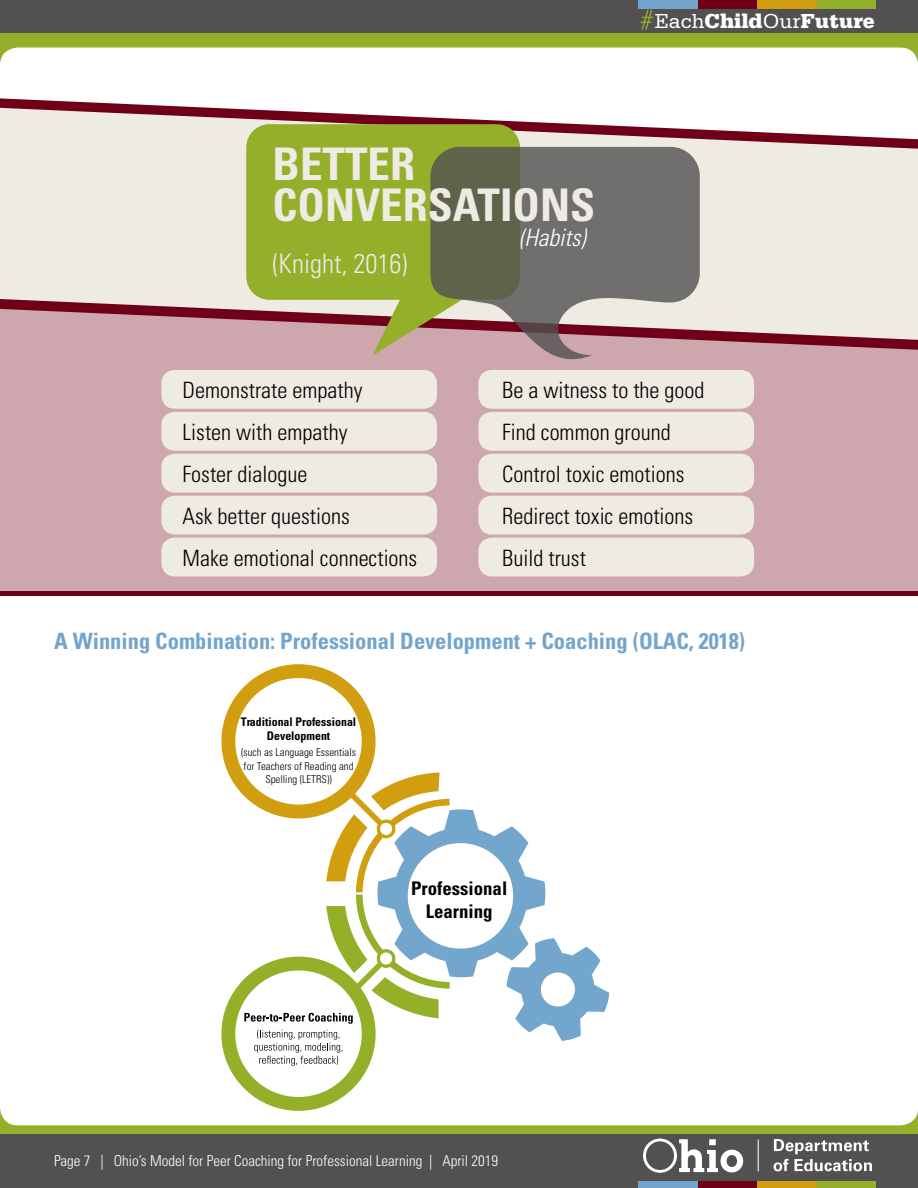
<style>
.page{position:relative;width:918px;height:1188px;background:#fff}
.page>*{position:absolute;margin:0;border:0;box-sizing:border-box;transform-origin:0 0}
.t1{font:700 condensed 45px "Univers LT Std";color:#eeebe3}
.t2{font:300 condensed 27px "Univers LT Std";color:#eeebe3}
.t3{font:italic 300 condensed 24px "Univers LT Std";color:#fff}
.t4{font:300 condensed 22.5px "Univers LT Std";color:#000}
.t5{font:700 condensed 22.5px "Univers LT Std";color:#73a5cc}
.t6{font:900 21.45px "Serifa Std";color:#fff}
.t7{font:700 condensed 18.75px/22.6px "Univers LT Std";color:#000;text-align:center}
.t8{font:300 condensed 15px "Univers LT Std";color:#fff}
.t9{font:700 condensed 11.85px/14.2px "Univers LT Std";color:#000;text-align:center}
.t10{font:300 condensed 10.95px/13px "Univers LT Std";color:#000;text-align:center}
.s1{font-weight:400}
</style>
<div class="page">
<div style="left:0;top:1115px;width:918px;height:73px;background:#525051"></div>
<div style="left:0;top:0;width:918px;height:36px;background:#525051"></div>
<div style="left:0;top:33px;width:918px;height:30px;background:#94af2a"></div>
<div style="left:0;top:1105px;width:918px;height:29px;background:#94af2a"></div>
<div style="left:816px;top:0;width:60px;height:8px;background:#94af2a"></div>
<div style="left:757px;top:0;width:59px;height:8px;background:#d19d10"></div>
<div style="left:698px;top:0;width:59px;height:8px;background:#700017"></div>
<div style="left:639px;top:0;width:59px;height:8px;background:#73a5cc"></div>
<svg style="left:640px;top:10px;width:13px;height:20px"></svg>
<div style="left:816px;top:1181px;width:60px;height:7px;background:#94af2a"></div>
<div style="left:757px;top:1181px;width:59px;height:7px;background:#d19d10"></div>
<div style="left:698px;top:1181px;width:59px;height:7px;background:#700017"></div>
<div style="left:639px;top:1181px;width:59px;height:7px;background:#73a5cc"></div>
<svg style="left:643px;top:1139px;width:100px;height:34px"></svg>
<hr style="left:758px;top:1139px;width:1px;height:32px;background:#fff">
<svg style="left:774px;top:1139px;width:98px;height:32px"></svg>
<div style="left:0;top:48px;width:918px;height:1077px;background:#fff;border-radius:18px"></div>
<div style="left:0;top:289px;width:918px;height:305px;background:#cda6ae"></div>
<svg style="left:0;top:98px;width:918px;height:252px"></svg>
<svg style="left:0;top:106px;width:918px;height:235px;fill:#eeebe3"></svg>
<svg style="left:246px;top:124px;width:274px;height:231px;background:#9eaa42"></svg>
<svg style="left:430px;top:147px;width:270px;height:213px;background:#817871"></svg>
<div style="left:161px;top:454px;width:276px;height:39px;background:#eeebe3;border-radius:14px"></div>
<div style="left:161px;top:370px;width:276px;height:39px;background:#eeebe3;border-radius:14px"></div>
<div style="left:161px;top:412px;width:276px;height:39px;background:#eeebe3;border-radius:14px"></div>
<div style="left:161px;top:496px;width:276px;height:39px;background:#eeebe3;border-radius:14px"></div>
<div style="left:161px;top:538px;width:276px;height:38px;background:#eeebe3;border-radius:14px"></div>
<div style="left:478px;top:370px;width:276px;height:39px;background:#eeebe3;border-radius:14px"></div>
<div style="left:478px;top:454px;width:276px;height:39px;background:#eeebe3;border-radius:14px"></div>
<div style="left:478px;top:412px;width:276px;height:39px;background:#eeebe3;border-radius:14px"></div>
<div style="left:478px;top:496px;width:276px;height:39px;background:#eeebe3;border-radius:14px"></div>
<div style="left:478px;top:538px;width:276px;height:38px;background:#eeebe3;border-radius:14px"></div>
<hr style="left:0;top:592px;width:918px;height:4px;background:#700017">
<svg style="left:221px;top:664px;width:388px;height:447px"></svg>
<p class="t1" style="left:273px;top:136px;width:144px">BETTER</p>
<p class="t1" style="left:273px;top:177px;width:324px">CONVERSATIONS</p>
<p class="t2" style="left:273px;top:248px;width:136px">(Knight, 2016)</p>
<p class="t3" style="left:519px;top:223px;width:68px">(Habits)</p>
<p class="t6" style="left:655px;top:8px;width:222px"><span class="s1">Each</span>Child<span class="s1">Our</span>Future</p>
<p class="t4" style="left:183px;top:376px;width:181px">Demonstrate empathy</p>
<p class="t4" style="left:183px;top:418px;width:166px">Listen with empathy</p>
<p class="t4" style="left:183px;top:460px;width:126px">Foster dialogue</p>
<p class="t4" style="left:183px;top:502px;width:169px">Ask better questions</p>
<p class="t4" style="left:183px;top:544px;width:236px">Make emotional connections</p>
<p class="t4" style="left:502px;top:376px;width:204px">Be a witness to the good</p>
<p class="t4" style="left:502px;top:418px;width:170px">Find common ground</p>
<p class="t4" style="left:502px;top:460px;width:184px">Control toxic emotions</p>
<p class="t4" style="left:502px;top:502px;width:193px">Redirect toxic emotions</p>
<p class="t4" style="left:502px;top:544px;width:85px">Build trust</p>
<p class="t5" style="left:54px;top:627px;width:693px">A Winning Combination: Professional Development + Coaching (OLAC, 2018)</p>
<p class="t9" style="left:241px;top:715px;width:117px">Traditional Professional<br>Development</p>
<p class="t10" style="left:241px;top:746px;width:116px">(such as Language Essentials for Teachers of Reading and<br>Spelling (LETRS))</p>
<p class="t7" style="left:411px;top:877px;width:98px">Professional<br>Learning</p>
<p class="t8" style="left:54px;top:1152px;width:446px">Page 7 | Ohio’s Model for Peer Coaching for Professional Learning | April 2019</p>
</div>
